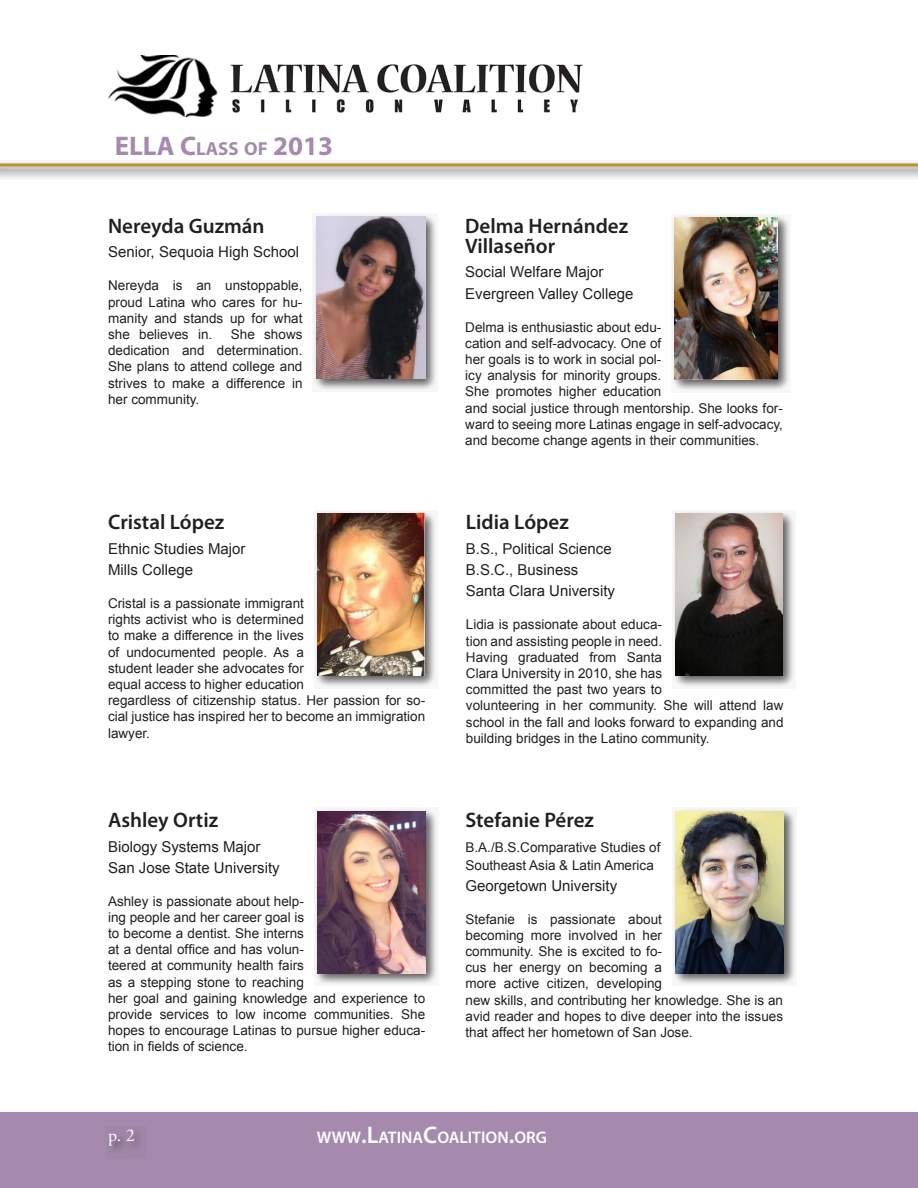
<style>
.page{position:relative;width:918px;height:1188px;background:#fff}
.page>*{position:absolute;margin:0;border:0;box-sizing:border-box;transform-origin:0 0}
.t1{font:700 27px "Myriad Pro";color:#a68aad}
.t2{font:600 21px/19.5px "Myriad Pro";color:#231f20}
.t3{font:18px "Adobe Garamond Pro";color:#fff}
.t4{font:600 16.8px "Myriad Pro";color:#fff}
.t5{font:15px/21.3px "Arial";color:#231f20}
.t6{font:13.5px/16.2px "Arial";color:#231f20}
.s1{font-size:18.9px}
.s2{font-size:24px}
</style>
<div class="page">
<div style="left:0;top:1112px;width:918px;height:76px;background:#a68aad"></div>
<div style="left:0;top:160px;width:918px;height:20px;background:#231f20;opacity:.75"></div>
<hr style="left:0;top:164px;width:918px;height:3px;background:#bc932d">
<img style="left:108px;top:56px;width:475px;height:60px">
<div style="left:106px;top:1126px;width:40px;height:32px;background:#231f20;opacity:.75"></div>
<div style="left:314px;top:510px;width:123px;height:179px;background:#231f20;opacity:.75"></div>
<img style="left:318px;top:513px;width:106px;height:162px">
<div style="left:672px;top:510px;width:123px;height:179px;background:#231f20;opacity:.75"></div>
<img style="left:676px;top:513px;width:106px;height:162px">
<div style="left:671px;top:214px;width:120px;height:179px;background:#231f20;opacity:.75"></div>
<img style="left:675px;top:217px;width:103px;height:162px">
<div style="left:314px;top:807px;width:125px;height:179px;background:#231f20;opacity:.75"></div>
<img style="left:318px;top:811px;width:108px;height:162px">
<div style="left:672px;top:807px;width:125px;height:179px;background:#231f20;opacity:.75"></div>
<img style="left:676px;top:811px;width:108px;height:162px">
<div style="left:312px;top:213px;width:126px;height:179px;background:#231f20;opacity:.75"></div>
<img style="left:316px;top:217px;width:109px;height:162px">
<h1 class="t1" style="left:115px;top:128px;width:220px">ELLA C<span class="s1">LASS OF</span> 2013</h1>
<h2 class="t2" style="left:108px;top:215px;width:158px">Nereyda Guzmán</h2>
<p class="t5" style="left:108px;top:242px;width:192px">Senior, Sequoia High School</p>
<p class="t6" style="left:108px;top:278px;width:196px;text-align:justify">Nereyda is an unstoppable, proud Latina who cares for hu&shy;manity and stands up for what she believes in.</p>
<p class="t6" style="left:108px;top:326px;width:196px;text-align:justify;text-indent:123px">She shows dedication and determination.<br>She plans to attend college and strives to make a difference in her community.</p>
<h2 class="t2" style="left:108px;top:512px;width:118px">Cristal López</h2>
<p class="t5" style="left:108px;top:538px;width:139px">Ethnic Studies Major<br>Mills College</p>
<p class="t6" style="left:108px;top:595px;width:319px">Cristal is a passionate immigrant<br>rights activist who is determined<br>to make a difference in the lives<br>of undocumented people. As a<br>student leader she advocates for<br>equal access to higher education<br>regardless of citizenship status. Her passion for so&shy;cial justice has inspired her to become an immigration lawyer.</p>
<h2 class="t2" style="left:108px;top:809px;width:112px">Ashley Ortiz</h2>
<p class="t5" style="left:108px;top:836px;width:173px">Biology Systems Major<br>San Jose State University</p>
<p class="t6" style="left:108px;top:893px;width:319px">Ashley is passionate about help-<br>ing people and her career goal is<br>to become a dentist. She interns %&amp;*%*"!)&amp;%,*(2+$!*%)"*6%9*:(,#)-<br>teered at community health fairs<br>as a stepping stone to reaching<br>her goal and gaining knowledge and experience to provide services to low income communities. She hopes to encourage Latinas to pursue higher educa-&amp;'()*')*+!,"9*(2*9$'!)$!-*</p>
<h2 class="t2" style="left:465px;top:216px;width:165px">Delma Hernández<br>Villaseñor</h2>
<p class="t5" style="left:465px;top:262px;width:170px">Social Welfare Major<br>Evergreen Valley College</p>
<p class="t6" style="left:465px;top:319px;width:319px">Delma is enthusiastic about edu-<br>cation and self-advocacy. One of<br>her goals is to work in social pol-<br>icy analysis for minority groups.<br>She promotes higher education<br>and social justice through mentorship. She looks for&shy;ward to seeing more Latinas engage in self-advocacy, and become change agents in their communities.</p>
<h2 class="t2" style="left:466px;top:512px;width:104px">Lidia López</h2>
<p class="t5" style="left:466px;top:538px;width:151px">B.S., Political Science<br>B.S.C., Business<br>Santa Clara University</p>
<p class="t6" style="left:466px;top:617px;width:319px">Lidia is passionate about educa-<br>tion and assisting people in need.<br>Having graduated from Santa<br>Clara University in 2010, she has<br>committed the past two years to<br>volunteering in her community. She will attend law school in the fall and looks forward to expanding and building bridges in the Latino community.</p>
<h2 class="t2" style="left:465px;top:809px;width:130px">Stefanie Pérez</h2>
<p class="t6" style="left:465px;top:838px;width:197px;line-height:18px">B.A./B.S.Comparative Studies of<br>Southeast Asia &amp; Latin America</p>
<p class="t5" style="left:465px;top:875px;width:153px">Georgetown University</p>
<p class="t6" style="left:465px;top:911px;width:319px">Stefanie is passionate about<br>becoming more involved in her<br>community. She is excited to fo-<br>cus her energy on becoming a<br>more active citizen, developing<br>new skills, and contributing her knowledge. She is an avid reader and hopes to dive deeper into the issues that affect her hometown of San Jose.</p>
<h3 class="t3" style="left:108px;top:1124px;width:28px">p. 2</h3>
<p class="t4" style="left:317px;top:1127px;width:232px">WWW<span class="s2">.L</span>ATINA<span class="s2">C</span>OALITION<span class="s2">.</span>ORG</p>
</div>
